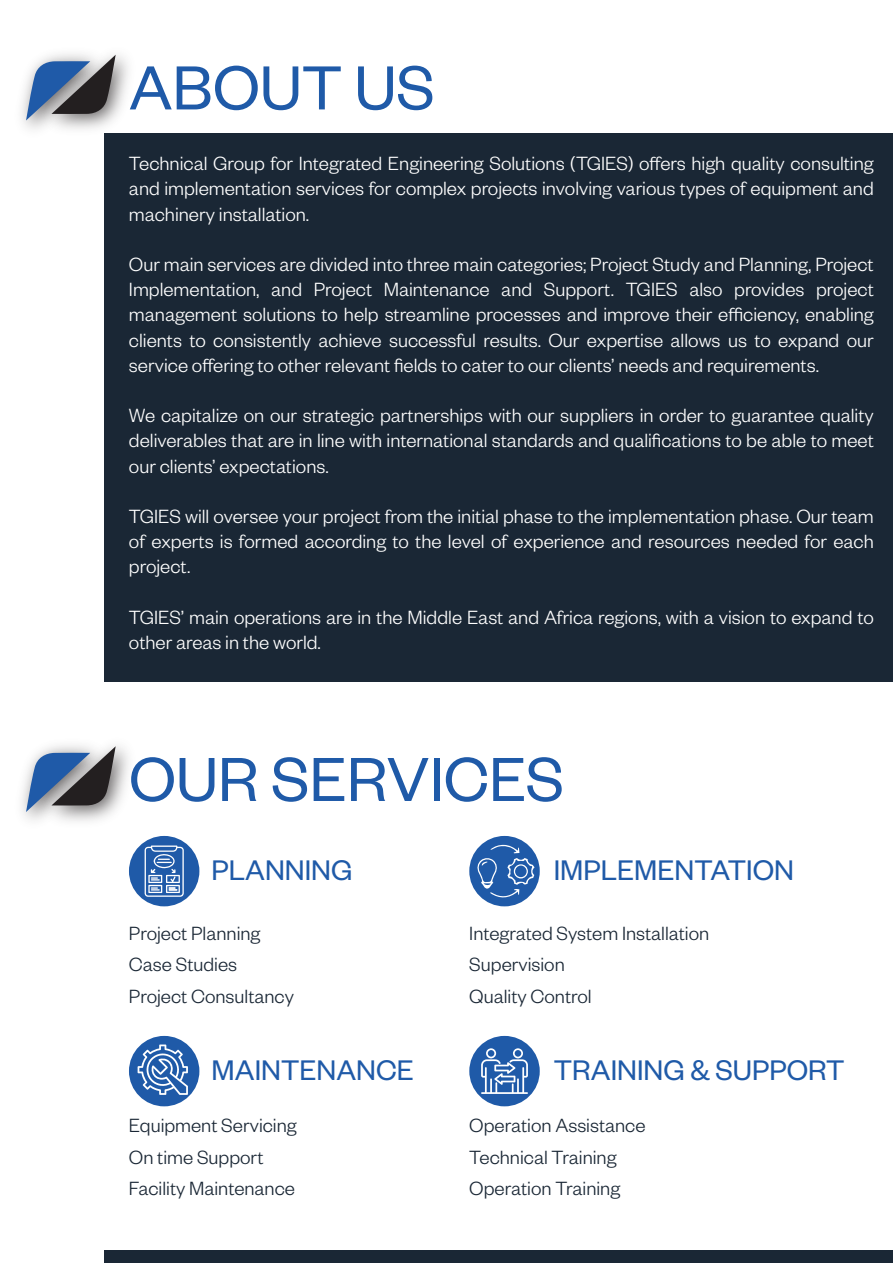
<style>
.page{position:relative;width:893px;height:1263px;background:#fff}
.page>*{position:absolute;margin:0;border:0;box-sizing:border-box;transform-origin:0 0}
.t1{font:68.25px "Founders Grotesk";color:#1f5aa8}
.t2{font:31.2px "Founders Grotesk";color:#1f5aa8}
.t3{font:300 21px/25.2px "Founders Grotesk";color:#fff;text-align:justify}
.t4{font:300 21px/31.5px "Founders Grotesk";color:#1a2735}
</style>
<div class="page">
<div style="left:105px;top:133px;width:788px;height:548px;background:#1a2735"></div>
<div style="left:105px;top:1250px;width:788px;height:13px;background:#1a2735"></div>
<img style="left:22px;top:88px;width:83px;height:60px">
<img style="left:33px;top:54px;width:95px;height:87px">
<svg style="left:26px;top:55px;width:90px;height:65px;background:#738095"></svg>
<svg style="left:26px;top:746px;width:90px;height:66px;background:#748296"></svg>
<div style="left:129px;top:836px;width:70px;height:70px;background:#1f5aa8;border-radius:50%"></div>
<div style="left:469px;top:836px;width:71px;height:70px;background:#1f5aa8;border-radius:50%"></div>
<div style="left:129px;top:1036px;width:70px;height:70px;background:#1f5aa8;border-radius:50%"></div>
<div style="left:469px;top:1036px;width:71px;height:70px;background:#1f5aa8;border-radius:50%"></div>
<svg style="left:145px;top:845px;width:39px;height:52px"></svg>
<svg style="left:476px;top:845px;width:59px;height:54px"></svg>
<svg style="left:138px;top:1044px;width:50px;height:51px"></svg>
<svg style="left:481px;top:1048px;width:47px;height:46px"></svg>
<h1 class="t1" style="left:129px;top:46px;width:307px">ABOUT US</h1>
<p class="t3" style="left:129px;top:150px;width:746px">Technical Group for Integrated Engineering Solutions (TGIES) offers high quality consulting and implementation services for complex projects involving various types of equipment and machinery installation.</p>
<p class="t3" style="left:129px;top:251px;width:746px">Our main services are divided into three main categories; Project Study and Planning, Project Implementation, and Project Maintenance and Support. TGIES also provides project management solutions to help streamline processes and improve their efficiency, enabling clients to consistently achieve successful results. Our expertise allows us to expand our service offering to other relevant fields to cater to our clients’ needs and requirements.</p>
<p class="t3" style="left:129px;top:402px;width:746px">We capitalize on our strategic partnerships with our suppliers in order to guarantee quality deliverables that are in line with international standards and qualifications to be able to meet our clients’ expectations.</p>
<p class="t3" style="left:129px;top:503px;width:746px">TGIES will oversee your project from the initial phase to the implementation phase. Our team of experts is formed according to the level of experience and resources needed for each project.</p>
<p class="t3" style="left:129px;top:603px;width:746px">TGIES’ main operations are in the Middle East and Africa regions, with a vision to expand to other areas in the world.</p>
<h1 class="t1" style="left:129px;top:737px;width:437px">OUR SERVICES</h1>
<h2 class="t2" style="left:212px;top:851px;width:142px">PLANNING</h2>
<h2 class="t2" style="left:554px;top:851px;width:242px">IMPLEMENTATION</h2>
<p class="t4" style="left:129px;top:916px;width:166px">Project Planning<br>Case Studies<br>Project Consultancy</p>
<p class="t4" style="left:469px;top:916px;width:241px">Integrated System Installation<br>Supervision<br>Quality Control</p>
<h2 class="t2" style="left:212px;top:1051px;width:204px">MAINTENANCE</h2>
<h2 class="t2" style="left:554px;top:1051px;width:292px">TRAINING &amp; SUPPORT</h2>
<p class="t4" style="left:129px;top:1108px;width:169px">Equipment Servicing<br>On time Support<br>Facility Maintenance</p>
<p class="t4" style="left:469px;top:1108px;width:178px">Operation Assistance<br>Technical Training<br>Operation Training</p>
</div>
